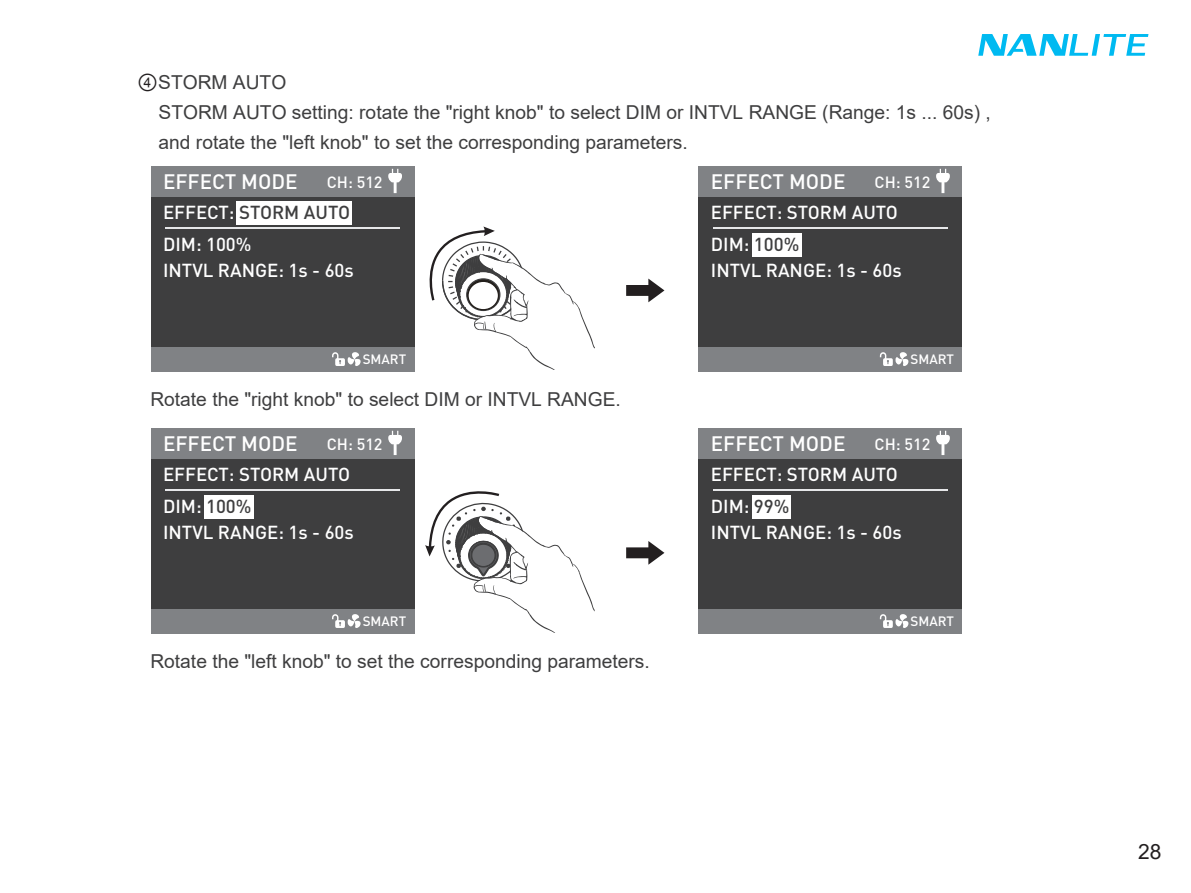
<style>
.page{position:relative;width:1191px;height:893px;background:#fff}
.page>*{position:absolute;margin:0;border:0;box-sizing:border-box;transform-origin:0 0}
.t1{font:21px "Arial";color:#231f20}
.t2{font:500 20.7px "DIN Pro";color:#fff}
.t3{font:19.2px/30px "Arial";color:#3e3e3f}
.t4{font:500 18.6px/25.5px "DIN Pro";color:#fff}
.t5{font:500 18.6px "DIN Pro";color:#3e3e3f}
.t6{font:500 16.2px "DIN Pro";color:#fff}
.t7{font:500 13.5px "DIN Pro";color:#fff}
.s1{font-family:"Arial Unicode MS";font-size:21px;color:#231f20}
.s2{color:#fff}
.s3{color:#3e3e3f}
</style>
<div class="page">
<svg style="left:978px;top:34px;width:170px;height:22px"></svg>
<svg style="left:626px;top:279px;width:38px;height:23px"></svg>
<svg style="left:429px;top:226px;width:166px;height:144px"></svg>
<svg style="left:626px;top:541px;width:38px;height:24px"></svg>
<svg style="left:425px;top:491px;width:169px;height:141px"></svg>
<div style="left:698px;top:166px;width:264px;height:205px;background:#3e3e3f"></div>
<hr style="left:713px;top:228px;width:234px;height:1px;background:#e6e7e9">
<div style="left:752px;top:233px;width:49px;height:24px;background:#fff"></div>
<div style="left:698px;top:166px;width:264px;height:31px;background:#808285"></div>
<svg style="left:936px;top:169px;width:14px;height:24px"></svg>
<div style="left:698px;top:347px;width:264px;height:24px;background:#808285"></div>
<svg style="left:880px;top:352px;width:28px;height:14px"></svg>
<div style="left:151px;top:428px;width:263px;height:205px;background:#3e3e3f"></div>
<hr style="left:165px;top:490px;width:235px;height:1px;background:#e6e7e9">
<div style="left:204px;top:495px;width:50px;height:24px;background:#fff"></div>
<div style="left:151px;top:428px;width:263px;height:30px;background:#808285"></div>
<svg style="left:388px;top:431px;width:14px;height:24px"></svg>
<div style="left:151px;top:609px;width:263px;height:24px;background:#808285"></div>
<svg style="left:332px;top:614px;width:28px;height:14px"></svg>
<div style="left:698px;top:428px;width:264px;height:205px;background:#3e3e3f"></div>
<hr style="left:713px;top:490px;width:234px;height:1px;background:#e6e7e9">
<div style="left:752px;top:495px;width:39px;height:24px;background:#fff"></div>
<div style="left:698px;top:428px;width:264px;height:30px;background:#808285"></div>
<svg style="left:936px;top:431px;width:14px;height:24px"></svg>
<div style="left:698px;top:609px;width:264px;height:24px;background:#808285"></div>
<svg style="left:880px;top:614px;width:28px;height:14px"></svg>
<div style="left:151px;top:166px;width:263px;height:205px;background:#3e3e3f"></div>
<hr style="left:165px;top:228px;width:235px;height:1px;background:#e6e7e9">
<div style="left:237px;top:201px;width:115px;height:24px;background:#fff"></div>
<div style="left:151px;top:166px;width:263px;height:31px;background:#808285"></div>
<svg style="left:388px;top:169px;width:14px;height:24px"></svg>
<div style="left:151px;top:347px;width:263px;height:24px;background:#808285"></div>
<svg style="left:332px;top:352px;width:28px;height:14px"></svg>
<p class="t3" style="left:159px;top:67px;width:834px;text-indent:-21px"><span class="s1">④</span>STORM AUTO<br>STORM AUTO setting: rotate the "right knob" to select DIM or INTVL RANGE (Range: 1s ... 60s) , and rotate the "left knob" to set the corresponding parameters.</p>
<p class="t2" style="left:163px;top:168px;width:136px">EFFECT MODE</p>
<p class="t6" style="left:327px;top:171px;width:57px">CH: 512</p>
<p class="t5" style="left:163px;top:199px;width:189px"><span class="s2">EFFECT:</span> STORM AUTO</p>
<p class="t2" style="left:711px;top:168px;width:136px">EFFECT MODE</p>
<p class="t6" style="left:874px;top:171px;width:57px">CH: 512</p>
<p class="t4" style="left:711px;top:199px;width:189px">EFFECT: STORM AUTO</p>
<p class="t4" style="left:163px;top:231px;width:192px">DIM: 100%<br>INTVL RANGE: 1s - 60s</p>
<p class="t4" style="left:711px;top:231px;width:192px">DIM: <span class="s3">100%<br></span>INTVL RANGE: 1s - 60s</p>
<p class="t7" style="left:363px;top:350px;width:45px">SMART</p>
<p class="t7" style="left:910px;top:350px;width:45px">SMART</p>
<p class="t3" style="left:150px;top:384px;width:472px">Rotate the "right knob" to select DIM or INTVL RANGE.</p>
<p class="t2" style="left:163px;top:430px;width:136px">EFFECT MODE</p>
<p class="t6" style="left:327px;top:433px;width:57px">CH: 512</p>
<p class="t4" style="left:163px;top:461px;width:189px">EFFECT: STORM AUTO</p>
<p class="t2" style="left:711px;top:430px;width:136px">EFFECT MODE</p>
<p class="t6" style="left:874px;top:433px;width:57px">CH: 512</p>
<p class="t4" style="left:711px;top:461px;width:189px">EFFECT: STORM AUTO</p>
<p class="t4" style="left:163px;top:493px;width:192px">DIM: <span class="s3">100%<br></span>INTVL RANGE: 1s - 60s</p>
<p class="t4" style="left:711px;top:493px;width:192px">DIM: <span class="s3">99%<br></span>INTVL RANGE: 1s - 60s</p>
<p class="t7" style="left:363px;top:612px;width:45px">SMART</p>
<p class="t7" style="left:910px;top:612px;width:45px">SMART</p>
<p class="t3" style="left:150px;top:646px;width:501px">Rotate the "left knob" to set the corresponding parameters.</p>
<p class="t1" style="left:1138px;top:837px;width:25px">28</p>
</div>
